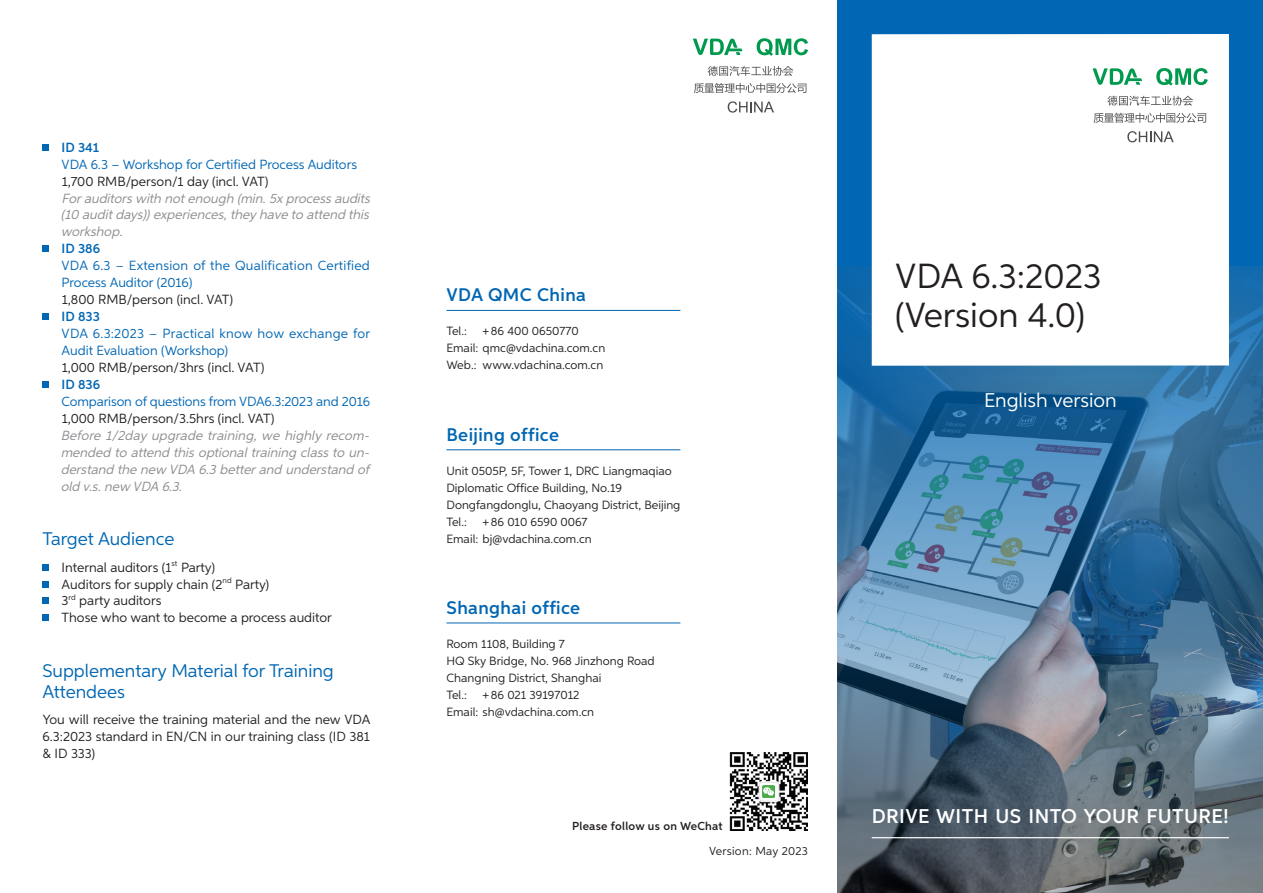
<style>
.page{position:relative;width:1263px;height:893px;background:#fff}
.page>*{position:absolute;margin:0;border:0;box-sizing:border-box;transform-origin:0 0}
.t1{font:34.95px/39px "Aspira";color:#231f20}
.t2{font:600 19.95px "Aspira";letter-spacing:.02em;color:#fff}
.t3{font:19.95px "Aspira";color:#fff}
.t4{font:18.3px/21px "Aspira";color:#0166b3}
.t5{font:600 18.3px "Aspira";letter-spacing:.02em;color:#0166b3}
.t6{font:13.35px/17px "Aspira";color:#231f20}
.t7{font:italic 13.35px/17px "Aspira";color:#8a8c8f;text-align:justify}
.t8{font:13.35px/17px "Aspira";color:#0166b3}
.t9{font:13.35px/17px "Aspira";letter-spacing:.02em;color:#0166b3}
.t10{font:600 13.35px "Aspira";color:#0166b3}
.t11{font:12px/17px "Aspira";color:#231f20}
.t12{font:600 11.7px "Aspira";letter-spacing:.02em;color:#231f20}
.t13{font:11.7px "Aspira";letter-spacing:.02em;color:#231f20}
</style>
<div class="page">
<div style="left:838px;top:0;width:425px;height:893px;background:#0166b3"></div>
<img style="left:838px;top:266px;width:425px;height:627px">
<div style="left:872px;top:34px;width:357px;height:332px;background:#fff"></div>
<hr style="left:872px;top:837px;width:357px;height:1px;background:#fff">
<img style="left:729px;top:752px;width:79px;height:79px">
<svg style="left:760px;top:785px;width:17px;height:13px"></svg>
<svg style="left:763px;top:785px;width:12px;height:12px"></svg>
<hr style="left:446px;top:310px;width:234px;height:1px;background:#0166b3">
<hr style="left:446px;top:449px;width:234px;height:1px;background:#0166b3">
<hr style="left:446px;top:623px;width:234px;height:1px;background:#0166b3">
<svg style="left:757px;top:38px;width:51px;height:18px"></svg>
<svg style="left:693px;top:39px;width:49px;height:16px"></svg>
<svg style="left:708px;top:66px;width:85px;height:10px"></svg>
<svg style="left:694px;top:83px;width:112px;height:10px"></svg>
<svg style="left:728px;top:101px;width:46px;height:12px"></svg>
<svg style="left:1156px;top:68px;width:52px;height:18px"></svg>
<svg style="left:1093px;top:68px;width:49px;height:17px"></svg>
<svg style="left:1107px;top:96px;width:86px;height:10px"></svg>
<svg style="left:1093px;top:113px;width:113px;height:10px"></svg>
<svg style="left:1127px;top:131px;width:47px;height:11px"></svg>
<svg style="left:43px;top:144px;width:6px;height:6px"></svg>
<svg style="left:43px;top:246px;width:6px;height:6px"></svg>
<svg style="left:43px;top:314px;width:6px;height:6px"></svg>
<div style="left:43px;top:381px;width:6px;height:7px;background:#0166b3"></div>
<svg style="left:43px;top:564px;width:6px;height:6px"></svg>
<svg style="left:43px;top:581px;width:6px;height:6px"></svg>
<svg style="left:43px;top:598px;width:6px;height:6px"></svg>
<svg style="left:43px;top:615px;width:6px;height:6px"></svg>
<p class="t10" style="left:62px;top:139px;width:39px">ID 341</p>
<p class="t8" style="left:62px;top:155px;width:297px">VDA 6.3 – Workshop for Certified Process Auditors</p>
<p class="t6" style="left:62px;top:172px;width:208px">1,700 RMB/person/1 day (incl. VAT)</p>
<p class="t7" style="left:61px;top:189px;width:314px">Forauditorswith notenough (min.5xprocessaudits (10 auditdays))experiences,theyhave to attend this workshop.</p>
<p class="t10" style="left:62px;top:241px;width:40px">ID 386</p>
<p class="t9" style="left:62px;top:257px;width:310px">VDA 6.3 – Extension of the Qualification Certified<br>Process Auditor (2016)</p>
<p class="t6" style="left:62px;top:291px;width:173px">1,800 RMB/person (incl. VAT)</p>
<p class="t10" style="left:62px;top:308px;width:40px">ID 833</p>
<p class="t8" style="left:62px;top:325px;width:310px">VDA 6.3:2023 – Practical know how exchange for<br>Audit Evaluation (Workshop)</p>
<p class="t6" style="left:62px;top:359px;width:204px">1,000 RMB/person/3hrs (incl. VAT)</p>
<p class="t10" style="left:62px;top:376px;width:40px">ID 836</p>
<p class="t8" style="left:62px;top:393px;width:310px">Comparison of questions from VDA6.3:2023 and 2016</p>
<p class="t6" style="left:62px;top:410px;width:214px">1,000 RMB/person/3.5hrs (incl. VAT)</p>
<p class="t7" style="left:61px;top:427px;width:313px">Before 1/2day upgrade training, we highly recom&shy;mended to attend this optionaltraining classto un&shy;derstand the new VDA 6.3 betterand understand of old v.s.new VDA 6.3.</p>
<h3 class="t4" style="left:43px;top:528px;width:133px">Target Audience</h3>
<p class="t6" style="left:62px;top:558px;width:272px">Internal auditors (1<sup>st</sup> Party)<br>Auditors for supply chain (2<sup>nd</sup> Party)<br>3<sup>rd</sup> party auditors<br>Those who want to become a process auditor</p>
<h3 class="t4" style="left:43px;top:660px;width:293px">Supplementary Material for Training<br>Attendees</h3>
<p class="t6" style="left:43px;top:711px;width:329px;text-align:justify">You will receive the training material and the new VDA 6.3:2023 standard in EN/CN in our training class (ID 381 &amp; ID 333)</p>
<h3 class="t5" style="left:446px;top:284px;width:141px">VDA QMC China</h3>
<p class="t11" style="left:446px;top:322px;width:22px">Tel.:</p>
<p class="t11" style="left:446px;top:322px;width:160px;text-indent:36px">+86 400 0650770<br>Email: qmc@vdachina.com.cn<br>Web.: www.vdachina.com.cn</p>
<h3 class="t5" style="left:446px;top:423px;width:114px">Beijing office</h3>
<p class="t11" style="left:446px;top:462px;width:235px">Unit 0505P, 5F, Tower 1, DRC Liangmaqiao<br>Diplomatic Office Building, No.19<br>Dongfangdonglu, Chaoyang District, Beijing<br>Tel.:</p>
<p class="t11" style="left:446px;top:513px;width:147px;text-indent:36px">+86 010 6590 0067<br>Email: bj@vdachina.com.cn</p>
<h3 class="t5" style="left:446px;top:597px;width:135px">Shanghai office</h3>
<p class="t11" style="left:446px;top:636px;width:210px">Room 1108, Building 7<br>HQ Sky Bridge, No. 968 Jinzhong Road<br>Changning District, Shanghai<br>Tel.:</p>
<p class="t11" style="left:446px;top:686px;width:149px;text-indent:36px">+86 021 39197012<br>Email: sh@vdachina.com.cn</p>
<p class="t12" style="left:572px;top:819px;width:152px">Please follow us on WeChat</p>
<p class="t13" style="left:709px;top:844px;width:100px">Version: May 2023</p>
<h1 class="t1" style="left:895px;top:256px;width:208px">VDA 6.3:2023 (Version 4.0)</h1>
<h2 class="t3" style="left:984px;top:388px;width:134px">English version</h2>
<h2 class="t2" style="left:872px;top:804px;width:359px">DRIVE WITH US INTO YOUR FUTURE!</h2>
</div>
